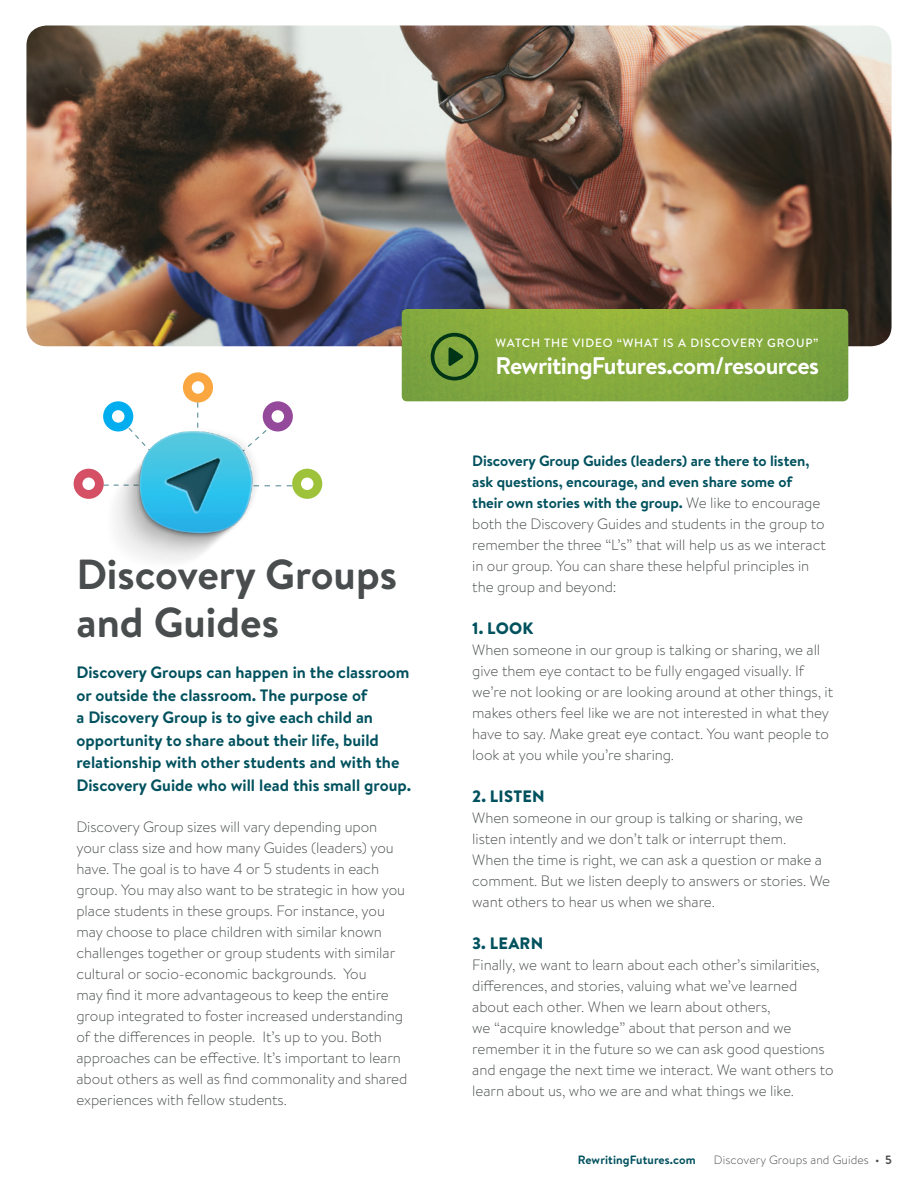
<style>
.page{position:relative;width:918px;height:1188px;background:#fff}
.page>*{position:absolute;margin:0;border:0;box-sizing:border-box;transform-origin:0 0}
.t1{font:700 42px/48px "Brandon Text";color:#494d4d}
.t2{font:700 24px "Brandon Text";letter-spacing:-.025em;color:#fff}
.t3{font:700 16.5px/22.5px "Brandon Text";color:#00515e}
.t4{font:900 16.5px "Brandon Text";letter-spacing:.015em;color:#00515e}
.t5{font:300 15px/21px "Brandon Text";letter-spacing:-.005em;color:#494d4d}
.t6{font:500 12px "Brandon Text";letter-spacing:.07em;color:#fff}
.t7{font:300 12px "Brandon Text";letter-spacing:.01em;color:#494d4d}
.t8{font:700 12px "Brandon Text";letter-spacing:.01em;color:#00515e}
.s1{font-weight:700;color:#00515e}
.s2{font-weight:400}
.s3{font-weight:700}
</style>
<div class="page">
<img style="left:26px;top:26px;width:866px;height:320px">
<img style="left:26px;top:343px;width:321px;height:219px">
<img style="left:402px;top:309px;width:446px;height:92px">
<svg style="left:431px;top:333px;width:47px;height:47px;background:#598432"></svg>
<p class="t1" style="left:76px;top:550px;width:322px">Discovery Groups and Guides</p>
<p class="t3" style="left:76px;top:661px;width:336px">Discovery Groups can happen in the classroom or outside the classroom. The purpose of<br>a Discovery Group is to give each child an opportunity to share about their life, build relationship with other students and with the Discovery Guide who will lead this small group.</p>
<p class="t5" style="left:76px;top:816px;width:332px">Discovery Group sizes will vary depending upon your class size and how many Guides (leaders) you have. The goal is to have 4 or 5 students in each group. You may also want to be strategic in how you place students in these groups. For instance, you may choose to place children with similar known challenges together or group students with similar cultural or socio-economic backgrounds. You<br>may find it more advantageous to keep the entire group integrated to foster increased understanding of the differences in people. It’s up to you. Both approaches can be effective. It’s important to learn about others as well as find commonality and shared experiences with fellow students.</p>
<p class="t6" style="left:496px;top:334px;width:324px">WATCH THE VIDEO “WHAT IS A DISCOVERY GROUP”</p>
<p class="t2" style="left:496px;top:349px;width:325px">RewritingFutures.com/resources</p>
<p class="t5" style="left:472px;top:449px;width:355px"><span class="s1">Discovery Group Guides (leaders) are there to listen, ask questions, encourage, and even share some of their own stories with the group.</span> We like to encourage both the Discovery Guides and students in the group to remember the three “L’s” that will help us as we interact in our group. You can share these helpful principles in the group and beyond:</p>
<p class="t4" style="left:472px;top:616px;width:63px">1. LOOK</p>
<p class="t5" style="left:472px;top:638px;width:362px">When someone in our group is talking or sharing, we all give them eye contact to be fully engaged visually. If we’re not looking or are looking around at other things, it makes others feel like we are not interested in what they have to say. Make great eye contact. You want people to look at you while you’re sharing.</p>
<p class="t4" style="left:472px;top:784px;width:74px">2. LISTEN</p>
<p class="t5" style="left:472px;top:806px;width:359px">When someone in our group is talking or sharing, we listen intently and we don’t talk or interrupt them.<br>When the time is right, we can ask a question or make a comment. But we listen deeply to answers or stories. We want others to hear us when we share.</p>
<p class="t4" style="left:472px;top:931px;width:73px">3. LEARN</p>
<p class="t5" style="left:472px;top:953px;width:363px">Finally, we want to learn about each other’s similarities, differences, and stories, valuing what we’ve learned about each other. When we learn about others,<br>we “acquire knowledge” about that person and we remember it in the future so we can ask good questions and engage the next time we interact. We want others to learn about us, who we are and what things we like.</p>
<p class="t8" style="left:578px;top:1152px;width:119px">RewritingFutures.com</p>
<p class="t7" style="left:714px;top:1152px;width:179px">Discovery Groups and Guides <span class="s2">•</span> <span class="s3">5</span></p>
</div>
